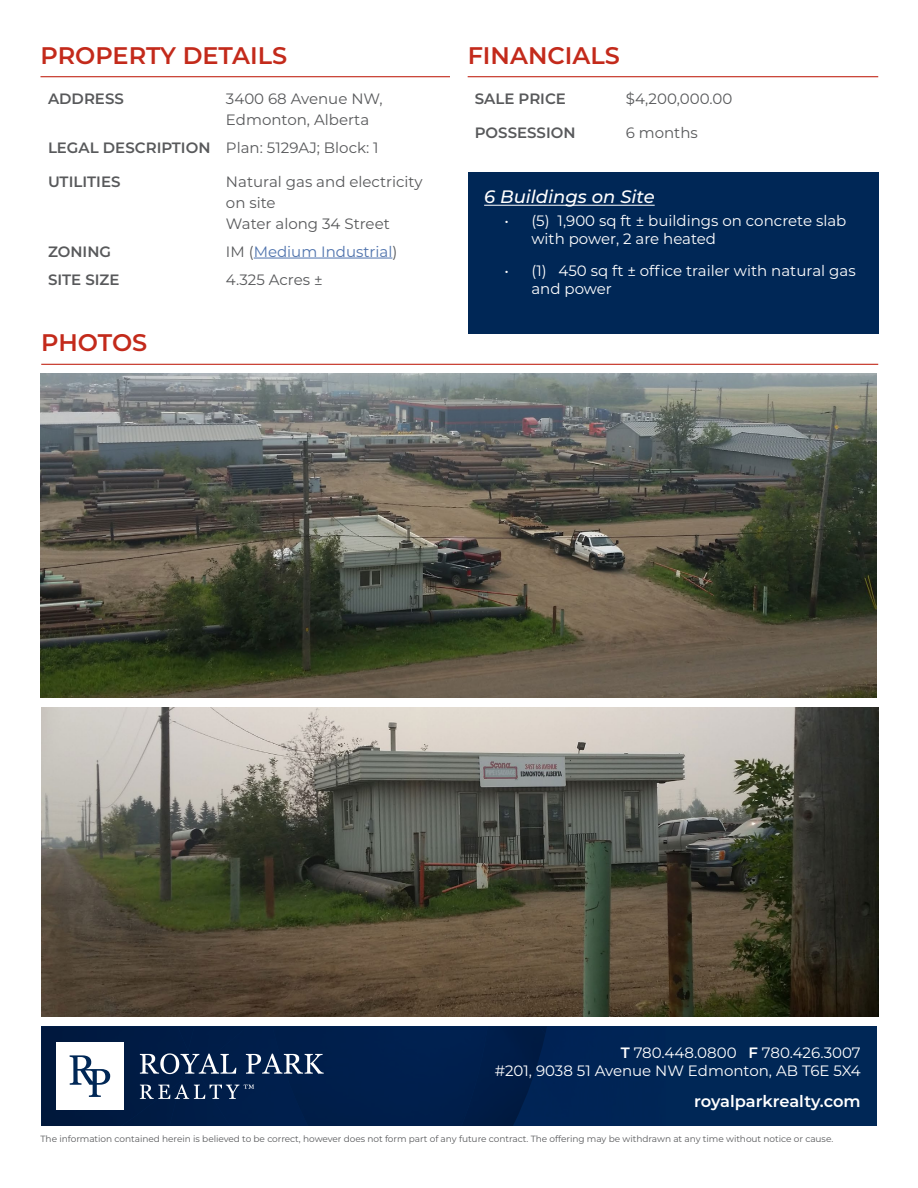
<style>
.page{position:relative;width:918px;height:1188px;background:#fff}
.page>*{position:absolute;margin:0;border:0;box-sizing:border-box;transform-origin:0 0}
.t1{font:600 24px "Montserrat";color:#c32a1b}
.t2{font:italic 500 18px "Montserrat";color:#fff}
.t3{font:600 16.2px "Montserrat";letter-spacing:-.005em;color:#fff}
.t4{font:15px/18px "Montserrat";color:#fff}
.t5{font:15px/21px "Montserrat";color:#58595b}
.t6{font:600 15px "Montserrat";color:#58595b}
.t7{font:15px "Montserrat";color:#4f73ad}
.t8{font:9px "Montserrat";letter-spacing:-.005em;color:#58595b}
.s1{font-weight:600}
.s2{color:#58595b}
.s3{color:#fff}
</style>
<div class="page">
<div style="left:41px;top:1026px;width:836px;height:100px;background:#002756"></div>
<svg style="left:540px;top:1026px;width:7px;height:8px"></svg>
<div style="left:41px;top:1026px;width:140px;height:100px;background:#001941"></div>
<img style="left:178px;top:1026px;width:10px;height:25px">
<img style="left:181px;top:1051px;width:7px;height:2px">
<div style="left:121px;top:1081px;width:49px;height:45px;background:#001b42"></div>
<img style="left:170px;top:1074px;width:27px;height:52px">
<div style="left:197px;top:1026px;width:76px;height:100px;background:#001e4a"></div>
<div style="left:273px;top:1026px;width:215px;height:100px;background:#001f4d"></div>
<svg style="left:140px;top:1053px;width:96px;height:21px"></svg>
<svg style="left:246px;top:1054px;width:78px;height:20px"></svg>
<svg style="left:140px;top:1084px;width:114px;height:15px"></svg>
<div style="left:56px;top:1042px;width:68px;height:68px;background:#fff"></div>
<svg style="left:70px;top:1055px;width:40px;height:42px"></svg>
<img style="left:41px;top:374px;width:836px;height:324px">
<img style="left:41px;top:708px;width:837px;height:308px">
<hr style="left:40px;top:76px;width:410px;height:1px;background:#c32a1b">
<hr style="left:468px;top:76px;width:410px;height:1px;background:#c32a1b">
<hr style="left:254px;top:258px;width:138px;height:1px;background:#4f73ad">
<hr style="left:41px;top:364px;width:837px;height:1px;background:#c32a1b">
<div style="left:468px;top:172px;width:411px;height:162px;background:#002756"></div>
<hr style="left:484px;top:205px;width:171px;height:1px;background:#fff">
<h1 class="t1" style="left:40px;top:38px;width:248px">PROPERTY DETAILS</h1>
<h1 class="t1" style="left:468px;top:38px;width:154px">FINANCIALS</h1>
<p class="t6" style="left:48px;top:88px;width:77px">ADDRESS</p>
<p class="t5" style="left:226px;top:87px;width:158px">3400 68 Avenue NW,<br>Edmonton, Alberta</p>
<p class="t5" style="left:48px;top:136px;width:332px"><span class="s1">LEGAL DESCRIPTION</span> Plan: 5129AJ; Block: 1</p>
<p class="t6" style="left:48px;top:171px;width:74px">UTILITIES</p>
<p class="t5" style="left:226px;top:170px;width:198px">Natural gas and electricity on site<br>Water along 34 Street</p>
<p class="t6" style="left:48px;top:241px;width:65px">ZONING</p>
<p class="t7" style="left:226px;top:241px;width:173px"><span class="s2">IM (</span>Medium Industrial<span class="s2">)</span></p>
<p class="t6" style="left:48px;top:269px;width:73px">SITE SIZE</p>
<p class="t5" style="left:226px;top:268px;width:119px">4.325 Acres ±<span class="s3">± ±</span></p>
<p class="t6" style="left:475px;top:88px;width:93px">SALE PRICE</p>
<p class="t5" style="left:626px;top:87px;width:108px">$4,200,000.00</p>
<p class="t6" style="left:475px;top:122px;width:102px">POSSESSION</p>
<p class="t5" style="left:626px;top:122px;width:74px">6 months</p>
<p class="t2" style="left:484px;top:184px;width:172px">6 Buildings on Site</p>
<p class="t4" style="left:531px;top:211px;width:317px;text-indent:-27px">• (5) 1,900 sq ft ± buildings on concrete slab with power, 2 are heated</p>
<p class="t4" style="left:531px;top:261px;width:326px;text-indent:-27px">• (1) 450 sq ft ± office trailer with natural gas and power</p>
<h1 class="t1" style="left:41px;top:326px;width:108px">PHOTOS</h1>
<p class="t4" style="left:495px;top:1044px;width:368px;text-align:right"><span class="s1">T</span> 780.448.0800 <span class="s1">F</span> 780.426.3007<br>#201, 9038 51 Avenue NW Edmonton, AB T6E 5X4</p>
<p class="t3" style="left:694px;top:1090px;width:168px">royalparkrealty.com</p>
<p class="t8" style="left:40px;top:1133px;width:794px">The information contained herein is believed to be correct, however does not form part of any future contract. The offering may be withdrawn at any time without notice or cause.</p>
</div>
